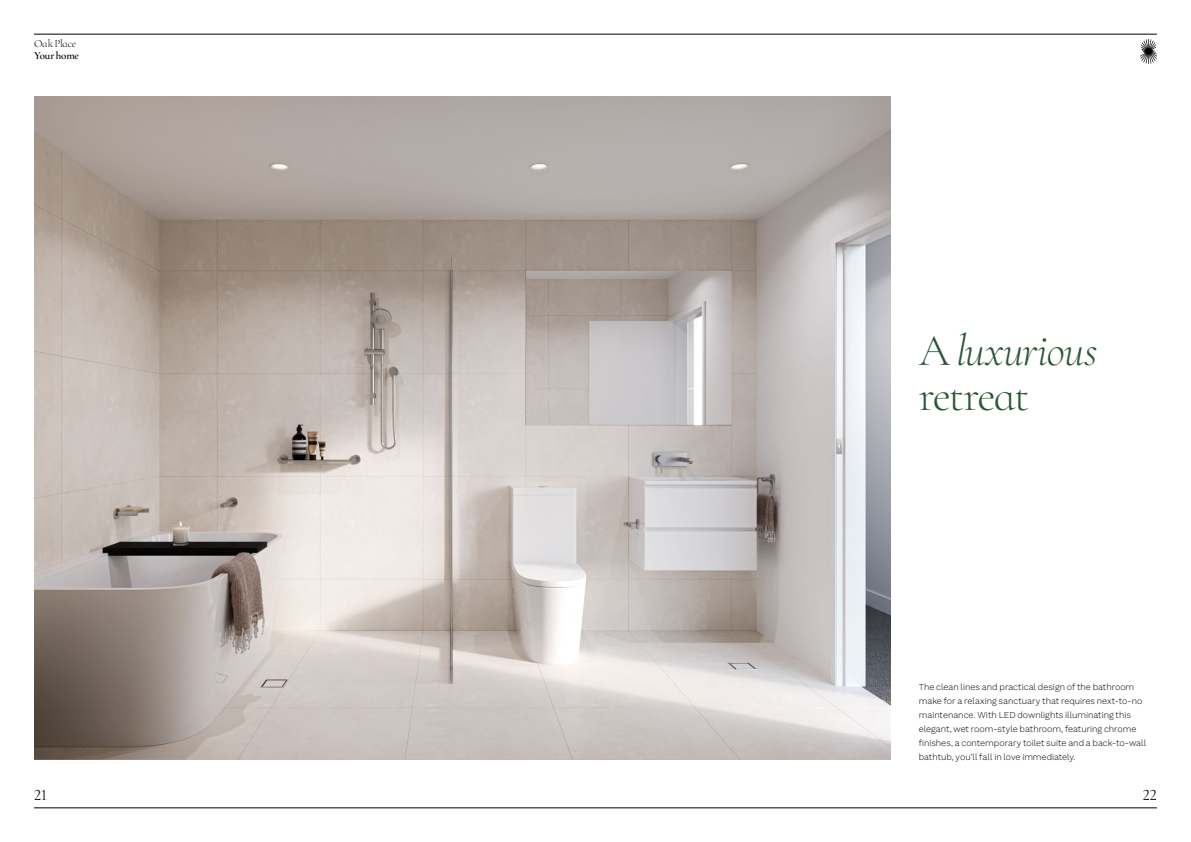
<style>
.page{position:relative;width:1191px;height:842px;background:#fff}
.page>*{position:absolute;margin:0;border:0;box-sizing:border-box;transform-origin:0 0}
.t1{font:italic 300 45px/45px "Cormorant Infant";letter-spacing:-.015em;color:#2a5638}
.t2{font:16px "Cormorant Infant";color:#000}
.t3{font:300 11px "Cormorant Infant";letter-spacing:-.02em;color:#000}
.t4{font:600 11px "Cormorant Infant";letter-spacing:-.02em;color:#000}
.t5{font:9px/14px "Work Sans";color:#000}
.s1{font-style:normal}
</style>
<div class="page">
<img style="left:34px;top:96px;width:856px;height:664px">
<hr style="left:34px;top:34px;width:1123px;height:1px;background:#000">
<hr style="left:34px;top:808px;width:1123px;height:1px;background:#000">
<svg style="left:1140px;top:39px;width:17px;height:25px"></svg>
<p class="t3" style="left:34px;top:37px;width:44px">Oak Place</p>
<p class="t4" style="left:34px;top:48px;width:47px">Your home</p>
<h1 class="t1" style="left:918px;top:325px;width:180px"><span class="s1">A</span> luxurious <span class="s1">retreat</span></h1>
<p class="t5" style="left:918px;top:679px;width:229px">The clean lines and practical design of the bathroom make for a relaxing sanctuary that requires next-to-no maintenance. With LED downlights illuminating this elegant, wet room-style bathroom, featuring chrome finishes, a contemporary toilet suite and a back-to-wall bathtub, you’ll fall in love immediately.</p>
<h2 class="t2" style="left:34px;top:785px;width:14px">21</h2>
<h2 class="t2" style="left:1142px;top:785px;width:16px">22</h2>
</div>
